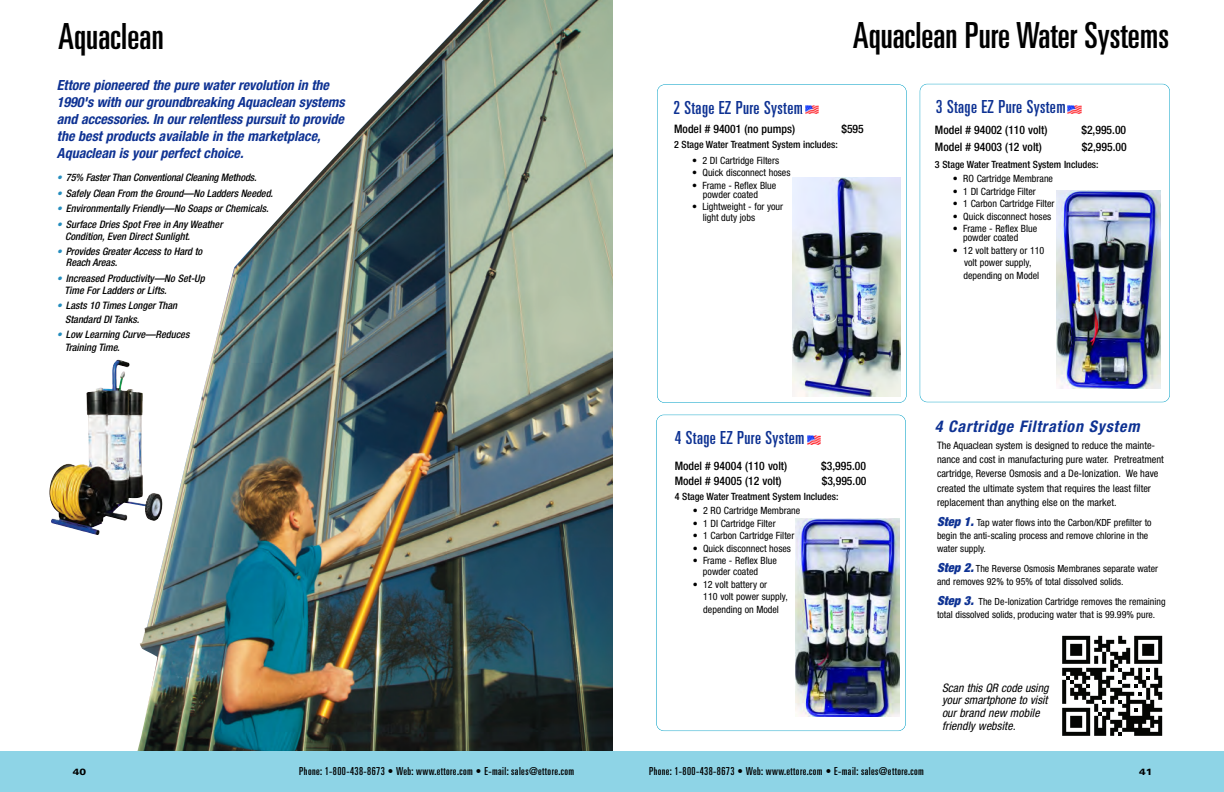
<style>
.page{position:relative;width:1224px;height:792px;background:#fff}
.page>*{position:absolute;margin:0;border:0;box-sizing:border-box;transform-origin:0 0}
.t1{font:ultra-condensed 36px "Univers";color:#000}
.t2{font:ultra-condensed 18px "Univers";letter-spacing:.02em;color:#0e3293}
.t3{font:italic 700 condensed 16px "Helvetica Neue";letter-spacing:.05em;color:#0e3293}
.t4{font:italic 700 condensed 14px/17px "Helvetica Neue";color:#0e3293}
.t5{font:500 condensed 11.7px "Helvetica Neue";color:#000}
.t6{font:italic condensed 11.7px/12.7px "Helvetica Neue";color:#000}
.t7{font:ultra-condensed 11px "Univers";letter-spacing:.035em;color:#000}
.t8{font:italic 500 condensed 10.3px/12px "Helvetica Neue";color:#000}
.t9{font:condensed 10.3px/14.3px "Helvetica Neue";color:#000}
.t10{font:condensed 10px/12.5px "Helvetica Neue";color:#000}
.t11{font:500 condensed 10px "Helvetica Neue";color:#000}
.t12{font:condensed 9.9px/13px "Helvetica Neue";color:#000}
.t13{font:900 expanded 9px "Univers";color:#000}
.s1{color:#258dbe}
.s2{font-weight:900;font-style:italic;font-size:12.5px;color:#0e3293}
</style>
<div class="page">
<img style="left:0;top:0;width:1224px;height:792px">
<h1 class="t1" style="left:58px;top:23px;width:107px">Aquaclean</h1>
<p class="t4" style="left:57px;top:78px;width:289px">Ettore pioneered the pure water revolution in the 1990's with our groundbreaking Aquaclean systems and accessories. In our relentless pursuit to provide the best products available in the marketplace, Aquaclean is your perfect choice.</p>
<p class="t8" style="left:57px;top:173px;width:201px"><span class="s1">•</span> 75% Faster Than Conventional Cleaning Methods.</p>
<p class="t8" style="left:57px;top:188px;width:218px"><span class="s1">•</span> Safely Clean From the Ground—No Ladders Needed.</p>
<p class="t8" style="left:57px;top:204px;width:213px"><span class="s1">•</span> Environmentally Friendly—No Soaps or Chemicals.</p>
<p class="t8" style="left:65px;top:219px;width:159px;text-indent:-8px"><span class="s1">•</span> Surface Dries Spot Free in Any Weather<br>Condition, Even Direct Sunlight.</p>
<p class="t8" style="left:66px;top:247px;width:138px;line-height:11px;text-indent:-9px"><span class="s1">•</span> Provides Greater Access to Hard to<br>Reach Areas.</p>
<p class="t8" style="left:65px;top:273px;width:142px;text-indent:-8px"><span class="s1">•</span> Increased Productivity—No Set-Up<br>Time For Ladders or Lifts.</p>
<p class="t8" style="left:65px;top:300px;width:114px;line-height:13px;text-indent:-8px"><span class="s1">•</span> Lasts 10 Times Longer Than<br>Standard DI Tanks.</p>
<p class="t8" style="left:65px;top:329px;width:126px;line-height:13px;text-indent:-8px"><span class="s1">•</span> Low Learning Curve—Reduces<br>Training Time.</p>
<h1 class="t1" style="left:853px;top:22px;width:318px">Aquaclean Pure Water Systems</h1>
<h2 class="t2" style="left:673px;top:101px;width:131px">2 Stage EZ Pure System</h2>
<h2 class="t2" style="left:936px;top:100px;width:131px">3 Stage EZ Pure System</h2>
<p class="t5" style="left:674px;top:125px;width:122px">Model # 94001 (no pumps)</p>
<p class="t5" style="left:841px;top:125px;width:24px">$595</p>
<p class="t11" style="left:674px;top:141px;width:165px">2 Stage Water Treatment System includes:</p>
<p class="t10" style="left:692px;top:155px;width:88px">• 2 DI Cartridge Filters</p>
<p class="t10" style="left:692px;top:167px;width:100px">• Quick disconnect hoses</p>
<p class="t10" style="left:703px;top:182px;width:75px;line-height:9px;text-indent:-11px">• Frame - Reflex Blue powder coated</p>
<p class="t10" style="left:703px;top:202px;width:82px;line-height:11px;text-indent:-11px">• Lightweight - for your light duty jobs</p>
<h2 class="t2" style="left:675px;top:431px;width:131px">4 Stage EZ Pure System</h2>
<p class="t5" style="left:675px;top:461px;width:114px">Model # 94004 (110 volt)</p>
<p class="t5" style="left:821px;top:461px;width:46px">$3,995.00</p>
<p class="t5" style="left:675px;top:477px;width:108px">Model # 94005 (12 volt)</p>
<p class="t5" style="left:822px;top:477px;width:46px">$3,995.00</p>
<p class="t11" style="left:675px;top:493px;width:165px">4 Stage Water Treatment System Includes:</p>
<p class="t10" style="left:693px;top:505px;width:109px">• 2 RO Cartridge Membrane</p>
<p class="t10" style="left:693px;top:518px;width:84px">• 1 DI Cartridge Filter</p>
<p class="t10" style="left:693px;top:530px;width:103px">• 1 Carbon Cartridge Filter</p>
<p class="t10" style="left:693px;top:543px;width:100px">• Quick disconnect hoses</p>
<p class="t10" style="left:703px;top:556px;width:76px;line-height:11px;text-indent:-10px">• Frame - Reflex Blue powder coated</p>
<p class="t10" style="left:703px;top:579px;width:86px;text-indent:-11px">• 12 volt battery or<br>110 volt power supply, depending on Model</p>
<p class="t5" style="left:935px;top:125px;width:114px">Model # 94002 (110 volt)</p>
<p class="t5" style="left:1081px;top:125px;width:46px">$2,995.00</p>
<p class="t5" style="left:935px;top:142px;width:108px">Model # 94003 (12 volt)</p>
<p class="t5" style="left:1082px;top:142px;width:46px">$2,995.00</p>
<p class="t11" style="left:935px;top:161px;width:165px">3 Stage Water Treatment System Includes:</p>
<p class="t10" style="left:953px;top:173px;width:102px">• RO Cartridge Membrane</p>
<p class="t10" style="left:953px;top:186px;width:84px">• 1 DI Cartridge Filter</p>
<p class="t10" style="left:953px;top:198px;width:103px">• 1 Carbon Cartridge Filter</p>
<p class="t10" style="left:953px;top:211px;width:100px">• Quick disconnect hoses</p>
<p class="t10" style="left:963px;top:225px;width:76px;line-height:9px;text-indent:-10px">• Frame - Reflex Blue powder coated</p>
<p class="t10" style="left:953px;top:245px;width:93px;text-align:center">• 12 volt battery or 110 volt power supply, depending on Model</p>
<h3 class="t3" style="left:935px;top:421px;width:206px">4 Cartridge Filtration System</h3>
<p class="t9" style="left:937px;top:439px;width:228px">The Aquaclean system is designed to reduce the mainte&shy;nance and cost in manufacturing pure water. Pretreatment cartridge, Reverse Osmosis and a De-Ionization. We have created the ultimate system that requires the least filter replacement than anything else on the market.</p>
<p class="t12" style="left:937px;top:517px;width:216px"><span class="s2">Step 1.</span> Tap water flows into the Carbon/KDF prefilter to begin the anti-scaling process and remove chlorine in the water supply.</p>
<p class="t12" style="left:937px;top:563px;width:223px"><span class="s2">Step 2.</span> The Reverse Osmosis Membranes separate water and removes 92% to 95% of total dissolved solids.</p>
<p class="t12" style="left:937px;top:596px;width:230px"><span class="s2">Step 3.</span> The De-Ionization Cartridge removes the remaining total dissolved solids, producing water that is 99.99% pure.</p>
<p class="t6" style="left:942px;top:682px;width:108px">Scan this QR code using your smartphone to visit our brand new mobile friendly website.</p>
<p class="t13" style="left:73px;top:768px;width:15px">40</p>
<p class="t7" style="left:299px;top:767px;width:277px">Phone: 1-800-438-8673 • Web: www.ettore.com • E-mail: sales@ettore.com</p>
<p class="t7" style="left:649px;top:767px;width:277px">Phone: 1-800-438-8673 • Web: www.ettore.com • E-mail: sales@ettore.com</p>
<p class="t13" style="left:1139px;top:768px;width:15px">41</p>
</div>
